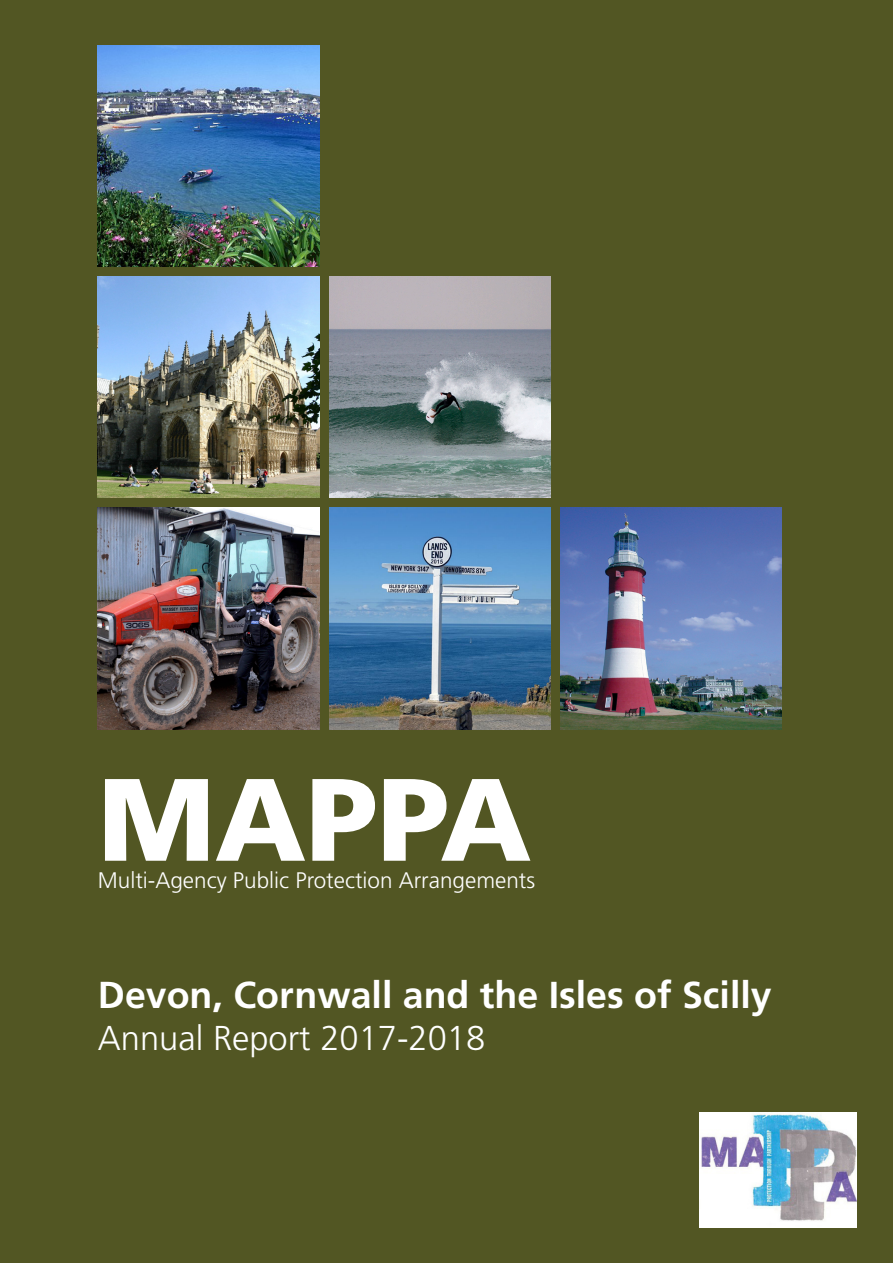
<style>
.page{position:relative;width:893px;height:1263px;background:#525623}
.page>*{position:absolute;margin:0;border:0;box-sizing:border-box;transform-origin:0 0}
.t1{font:900 117px "Frutiger";color:#fff}
.t2{font:700 37.5px "Frutiger";color:#fff}
.t3{font:300 34.5px "Frutiger";color:#fff}
.t4{font:300 22.5px "Frutiger";color:#fff}
</style>
<div class="page">
<img style="left:700px;top:1113px;width:156px;height:114px">
<img style="left:98px;top:277px;width:221px;height:221px">
<img style="left:98px;top:508px;width:221px;height:221px">
<img style="left:329px;top:277px;width:221px;height:221px">
<img style="left:329px;top:508px;width:221px;height:221px">
<img style="left:98px;top:46px;width:221px;height:221px">
<img style="left:560px;top:508px;width:221px;height:221px">
<p class="t1" style="left:98px;top:749px;width:435px">MAPPA</p>
<p class="t4" style="left:98px;top:867px;width:439px">Multi-Agency Public Protection Arrangements</p>
<p class="t2" style="left:98px;top:973px;width:675px">Devon, Cornwall and the Isles of Scilly</p>
<p class="t3" style="left:98px;top:1018px;width:389px">Annual Report 2017-2018</p>
</div>
